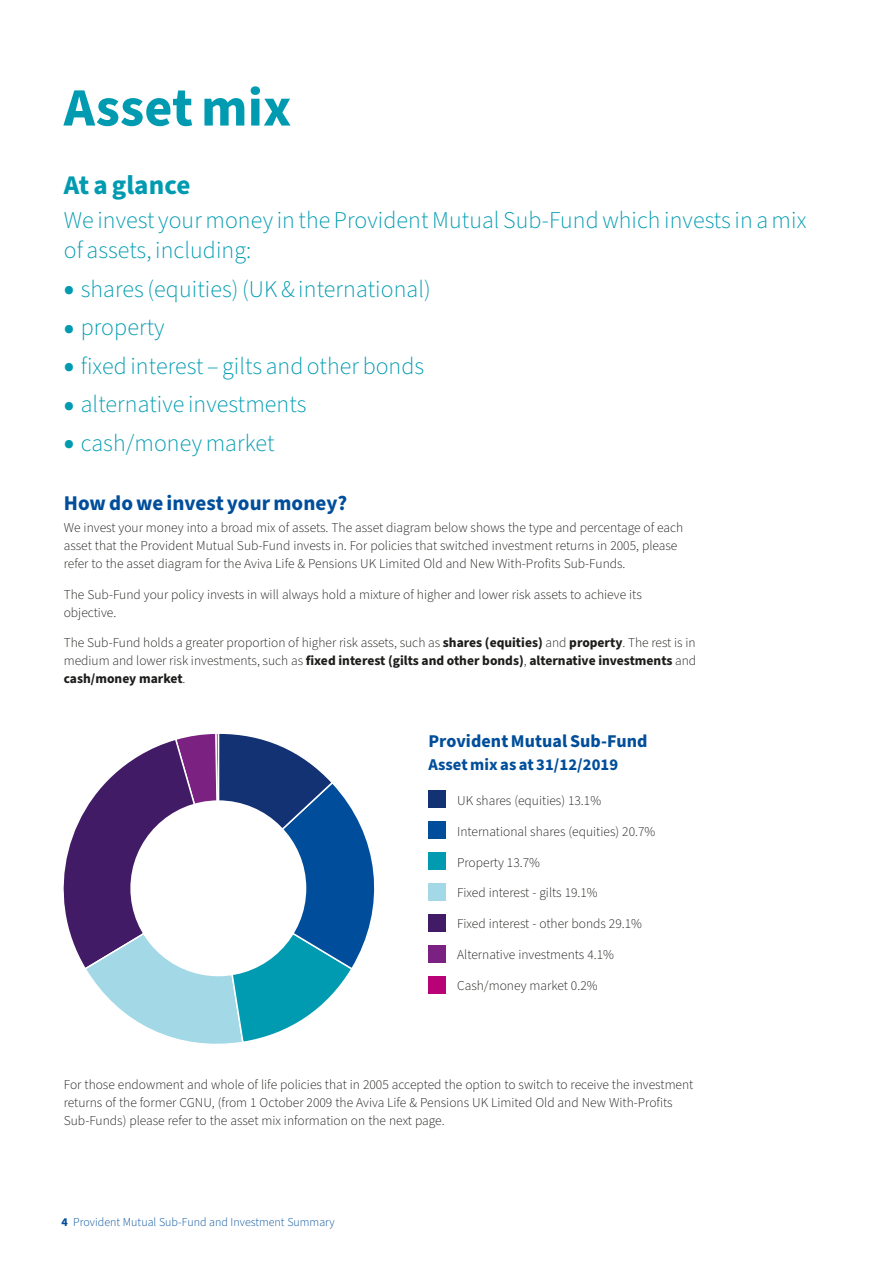
<style>
.page{position:relative;width:893px;height:1263px;background:#fff}
.page>*{position:absolute;margin:0;border:0;box-sizing:border-box;transform-origin:0 0}
.t1{font:700 54px "Source Sans Pro";letter-spacing:.005em;color:#009bb1}
.t2{font:700 27px "Source Sans Pro";letter-spacing:.005em;color:#009bb1}
.t3{font:300 24px/30px "Source Sans Pro";letter-spacing:.005em;color:#009bb1}
.t4{font:700 21px "Source Sans Pro";letter-spacing:.005em;color:#004e9b}
.t5{font:700 18px "Source Sans Pro";letter-spacing:.005em;color:#004e9b}
.t6{font:700 16.5px "Source Sans Pro";letter-spacing:.005em;color:#004e9b}
.t7{font:300 13.5px/18px "Source Sans Pro";color:#1d1d1b}
.t8{font:300 12px "Source Sans Pro";color:#004e9b}
.s1{font-weight:700;font-size:30px}
.s2{font-weight:700}
</style>
<div class="page">
<div style="left:428px;top:790px;width:17px;height:17px;background:#123274"></div>
<div style="left:428px;top:821px;width:17px;height:18px;background:#004e9b"></div>
<div style="left:428px;top:853px;width:17px;height:17px;background:#009bb1"></div>
<div style="left:428px;top:884px;width:17px;height:17px;background:#a3d8e7"></div>
<div style="left:428px;top:915px;width:17px;height:17px;background:#421b67"></div>
<div style="left:428px;top:946px;width:17px;height:17px;background:#7a2182"></div>
<div style="left:428px;top:977px;width:17px;height:17px;background:#b90276"></div>
<svg style="left:63px;top:733px;width:312px;height:311px"></svg>
<div style="left:130px;top:800px;width:176px;height:176px;background:#fff;border-radius:50%"></div>
<h1 class="t1" style="left:64px;top:71px;width:229px">Asset mix</h1>
<h2 class="t2" style="left:64px;top:166px;width:128px">At a glance</h2>
<h3 class="t3" style="left:64px;top:206px;width:744px">We invest your money in the Provident Mutual Sub-Fund which invests in a mix of assets, including:</h3>
<h3 class="t3" style="left:64px;top:274px;width:368px"><span class="s1">•</span> shares (equities) (UK &amp; international)</h3>
<h3 class="t3" style="left:64px;top:313px;width:102px"><span class="s1">•</span> property</h3>
<h3 class="t3" style="left:64px;top:351px;width:362px"><span class="s1">•</span> fixed interest – gilts and other bonds</h3>
<h3 class="t3" style="left:64px;top:390px;width:244px"><span class="s1">•</span> alternative investments</h3>
<h3 class="t3" style="left:64px;top:428px;width:212px"><span class="s1">•</span> cash/money market</h3>
<h3 class="t4" style="left:64px;top:488px;width:285px">How do we invest your money?</h3>
<p class="t7" style="left:64px;top:519px;width:621px">We invest your money into a broad mix of assets. The asset diagram below shows the type and percentage of each asset that the Provident Mutual Sub-Fund invests in. For policies that switched investment returns in 2005, please refer to the asset diagram for the Aviva Life &amp; Pensions UK Limited Old and New With-Profits Sub-Funds.</p>
<p class="t7" style="left:64px;top:585px;width:579px">The Sub-Fund your policy invests in will always hold a mixture of higher and lower risk assets to achieve its objective.</p>
<p class="t7" style="left:64px;top:634px;width:634px;text-align:justify">The Sub-Fund holds a greater proportion of higher risk assets, such as <span class="s2">shares (equities)</span> and <span class="s2">property</span>. The rest is in medium and lower risk investments, such as <span class="s2">fixed interest (gilts and other bonds)</span>, <span class="s2">alternative investments</span> and <span class="s2">cash/money market</span>.</p>
<h3 class="t5" style="left:428px;top:728px;width:221px">Provident Mutual Sub-Fund</h3>
<p class="t6" style="left:428px;top:754px;width:191px">Asset mix as at 31/12/2019</p>
<p class="t7" style="left:457px;top:792px;width:146px">UK shares (equities) 13.1%</p>
<p class="t7" style="left:457px;top:823px;width:200px">International shares (equities) 20.7%</p>
<p class="t7" style="left:457px;top:854px;width:84px">Property 13.7%</p>
<p class="t7" style="left:457px;top:884px;width:142px">Fixed interest - gilts 19.1%</p>
<p class="t7" style="left:457px;top:915px;width:186px">Fixed interest - other bonds 29.1%</p>
<p class="t7" style="left:457px;top:946px;width:158px">Alternative investments 4.1%</p>
<p class="t7" style="left:457px;top:977px;width:142px">Cash/money market 0.2%</p>
<p class="t7" style="left:64px;top:1076px;width:631px">For those endowment and whole of life policies that in 2005 accepted the option to switch to receive the investment returns of the former CGNU, (from 1 October 2009 the Aviva Life &amp; Pensions UK Limited Old and New With-Profits<br>Sub-Funds) please refer to the asset mix information on the next page.</p>
<p class="t8" style="left:62px;top:1214px;width:275px"><span class="s2">4</span> Provident Mutual Sub-Fund and Investment Summary</p>
</div>
